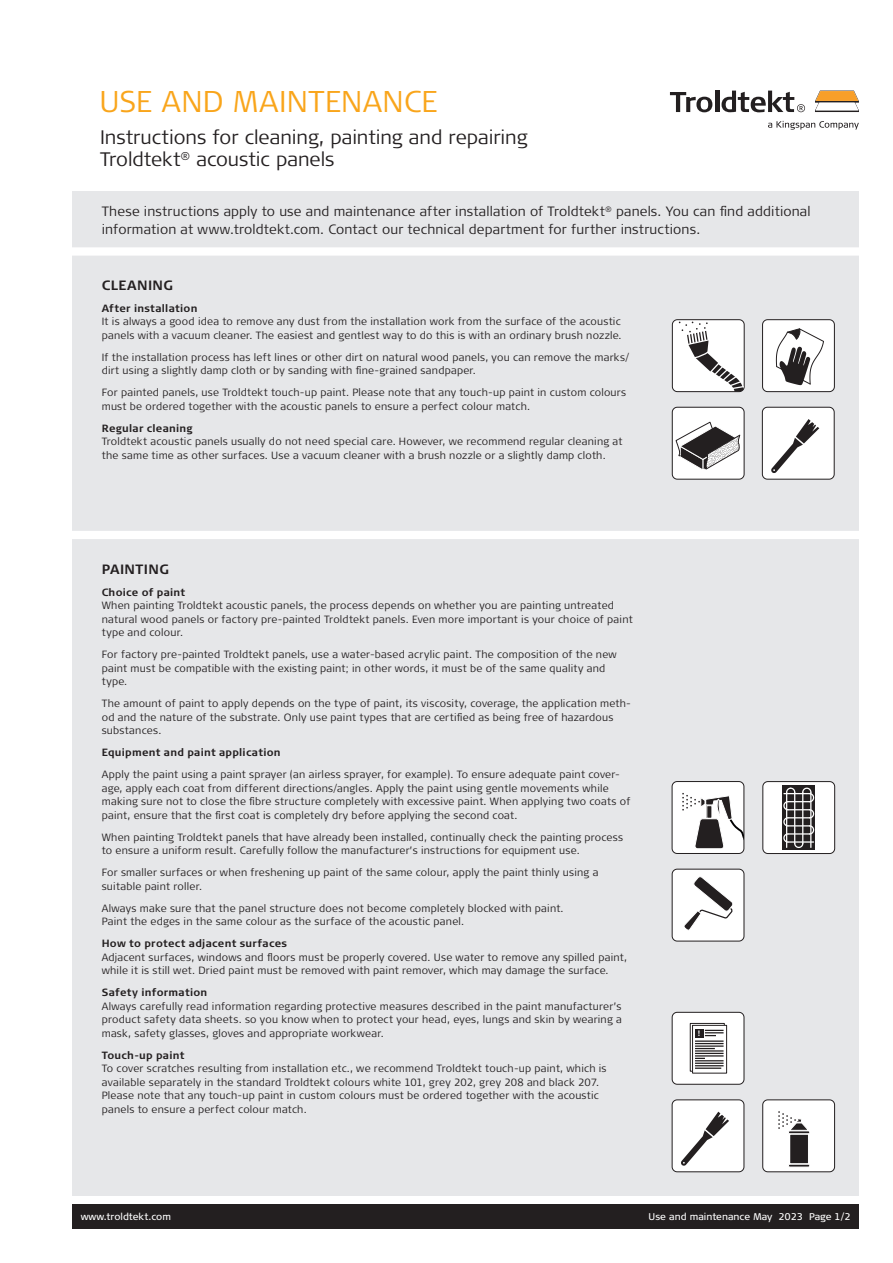
<style>
.page{position:relative;width:893px;height:1263px;background:#fff}
.page>*{position:absolute;margin:0;border:0;box-sizing:border-box;transform-origin:0 0}
.NY_overskrift_20_22{font:300 30px "Signa Pro";letter-spacing:.015em;color:#f9a51b}
.NY_underoverskrift{font:300 19.5px/22.5px "Signa Pro";letter-spacing:-.005em;color:#231f20}
.NY_manchet_9_12{font:300 13.5px "Signa Pro";letter-spacing:.01em;color:#231f20}
.NY_mellemrubrik{font:700 13.5px "Signa Pro";letter-spacing:.03em;color:#231f20}
.NY_brødtekst_7_9{font:300 10.5px/13.5px "Signa Pro";letter-spacing:.02em;color:#231f20}
.NY_mellemrubrik-2{font:300 10.5px/13.5px "Signa Pro";letter-spacing:.02em;color:#231f20}
.NY_underrubrik_7_9{font:700 10.5px "Signa Pro";letter-spacing:.025em;color:#231f20}
.NY_brødtekst_7_9-2{font:700 10.5px "Signa Pro";letter-spacing:.025em;color:#231f20}
.NY_bundtekst_6_5_8{font:9.75px "Signa Pro";color:#fff}
.t1{font:700 7.65px "Arial";color:#fff}
</style>
<div class="page">
<div style="left:72px;top:1204px;width:787px;height:25px;background:#231f20"></div>
<svg style="left:815px;top:91px;width:44px;height:21px"></svg>
<svg style="left:670px;top:92px;width:42px;height:20px"></svg>
<hr style="left:715px;top:91px;width:4px;height:21px;background:#231f20">
<svg style="left:721px;top:91px;width:84px;height:21px"></svg>
<svg style="left:768px;top:121px;width:91px;height:9px"></svg>
<div style="left:72px;top:191px;width:787px;height:1005px;background:#e6e7e9"></div>
<div style="left:0;top:247px;width:893px;height:9px;background:#fff"></div>
<svg style="left:762px;top:319px;width:73px;height:73px;background:#cecdce"></svg>
<svg style="left:672px;top:406px;width:73px;height:74px;background:#c1c0c0"></svg>
<svg style="left:672px;top:319px;width:73px;height:73px;background:#d5d4d4"></svg>
<svg style="left:762px;top:406px;width:73px;height:74px;background:#dedede"></svg>
<svg style="left:671px;top:1099px;width:74px;height:73px;background:#dfdedf"></svg>
<svg style="left:762px;top:1099px;width:73px;height:73px;background:#d7d7d7"></svg>
<svg style="left:671px;top:1011px;width:74px;height:74px;background:#d2d2d2"></svg>
<svg style="left:671px;top:868px;width:74px;height:74px;background:#dbdadb"></svg>
<svg style="left:762px;top:781px;width:73px;height:73px;background:#b2b1b1"></svg>
<svg style="left:671px;top:781px;width:74px;height:73px;background:#cac9c9"></svg>
<div style="left:0;top:531px;width:893px;height:8px;background:#fff"></div>
<p class="NY_overskrift_20_22" style="left:100px;top:81px;width:339px">USE AND MAINTENANCE</p>
<p class="NY_underoverskrift" style="left:100px;top:125px;width:429px">Instructions for cleaning, painting and repairing<br>Troldtekt<sup>®</sup> acoustic panels</p>
<p class="NY_manchet_9_12" style="left:102px;top:202px;width:710px">These instructions apply to use and maintenance after installation of Troldtekt<sup>®</sup> panels. You can find additional</p>
<p class="NY_manchet_9_12" style="left:102px;top:220px;width:600px">information at www.troldtekt.com. Contact our technical department for further instructions.</p>
<p class="NY_mellemrubrik" style="left:102px;top:276px;width:73px">CLEANING</p>
<p class="NY_underrubrik_7_9" style="left:102px;top:301px;width:97px">After installation</p>
<p class="NY_mellemrubrik-2" style="left:102px;top:314px;width:521px">It is always a good idea to remove any dust from the installation work from the surface of the acoustic panels with a vacuum cleaner. The easiest and gentlest way to do this is with an ordinary brush nozzle.</p>
<p class="NY_brødtekst_7_9" style="left:102px;top:350px;width:529px">If the installation process has left lines or other dirt on natural wood panels, you can remove the marks/ dirt using a slightly damp cloth or by sanding with fine-grained sandpaper.</p>
<p class="NY_brødtekst_7_9" style="left:102px;top:385px;width:526px">For painted panels, use Troldtekt touch-up paint. Please note that any touch-up paint in custom colours must be ordered together with the acoustic panels to ensure a perfect colour match.</p>
<p class="NY_underrubrik_7_9" style="left:102px;top:421px;width:92px">Regular cleaning</p>
<p class="NY_brødtekst_7_9" style="left:102px;top:434px;width:522px">Troldtekt acoustic panels usually do not need special care. However, we recommend regular cleaning at the same time as other surfaces. Use a vacuum cleaner with a brush nozzle or a slightly damp cloth.</p>
<p class="NY_mellemrubrik" style="left:102px;top:560px;width:69px">PAINTING</p>
<p class="NY_underrubrik_7_9" style="left:102px;top:585px;width:85px">Choice of paint</p>
<p class="NY_brødtekst_7_9" style="left:102px;top:598px;width:532px">When painting Troldtekt acoustic panels, the process depends on whether you are painting untreated natural wood panels or factory pre-painted Troldtekt panels. Even more important is your choice of paint type and colour.</p>
<p class="NY_brødtekst_7_9" style="left:102px;top:647px;width:516px">For factory pre-painted Troldtekt panels, use a water-based acrylic paint. The composition of the new paint must be compatible with the existing paint; in other words, it must be of the same quality and type.</p>
<p class="NY_brødtekst_7_9" style="left:102px;top:696px;width:531px">The amount of paint to apply depends on the type of paint, its viscosity, coverage, the application meth&shy;od and the nature of the substrate. Only use paint types that are certified as being free of hazardous substances.</p>
<p class="NY_brødtekst_7_9-2" style="left:102px;top:745px;width:180px">Equipment and paint application</p>
<p class="NY_brødtekst_7_9" style="left:102px;top:767px;width:530px">Apply the paint using a paint sprayer (an airless sprayer, for example). To ensure adequate paint cover&shy;age, apply each coat from different directions/angles. Apply the paint using gentle movements while making sure not to close the fibre structure completely with excessive paint. When applying two coats of paint, ensure that the first coat is completely dry before applying the second coat.</p>
<p class="NY_brødtekst_7_9" style="left:102px;top:830px;width:523px">When painting Troldtekt panels that have already been installed, continually check the painting process to ensure a uniform result. Carefully follow the manufacturer’s instructions for equipment use.</p>
<p class="NY_brødtekst_7_9" style="left:102px;top:865px;width:498px">For smaller surfaces or when freshening up paint of the same colour, apply the paint thinly using a suitable paint roller.</p>
<p class="NY_brødtekst_7_9" style="left:102px;top:901px;width:463px">Always make sure that the panel structure does not become completely blocked with paint.<br>Paint the edges in the same colour as the surface of the acoustic panel.</p>
<p class="NY_underrubrik_7_9" style="left:102px;top:936px;width:187px">How to protect adjacent surfaces</p>
<p class="NY_brødtekst_7_9" style="left:102px;top:950px;width:527px">Adjacent surfaces, windows and floors must be properly covered. Use water to remove any spilled paint, while it is still wet. Dried paint must be removed with paint remover, which may damage the surface.</p>
<p class="NY_underrubrik_7_9" style="left:102px;top:985px;width:107px">Safety information</p>
<p class="NY_brødtekst_7_9" style="left:102px;top:999px;width:522px;text-align:justify">Always carefully read information regarding protective measures described in the paint manufacturer’s product safety data sheets. so you know when to protect your head, eyes, lungs and skin by wearing a mask, safety glasses, gloves and appropriate workwear.</p>
<p class="NY_underrubrik_7_9" style="left:102px;top:1048px;width:84px">Touch-up paint</p>
<p class="NY_brødtekst_7_9" style="left:102px;top:1061px;width:506px">To cover scratches resulting from installation etc., we recommend Troldtekt touch-up paint, which is available separately in the standard Troldtekt colours white 101, grey 202, grey 208 and black 207.<br>Please note that any touch-up paint in custom colours must be ordered together with the acoustic panels to ensure a perfect colour match.</p>
<p class="t1" style="left:698px;top:1028px;width:4px">!</p>
<p class="NY_bundtekst_6_5_8" style="left:81px;top:1209px;width:92px">www.troldtekt.com</p>
<p class="NY_bundtekst_6_5_8" style="left:649px;top:1209px;width:203px">Use and maintenance May 2023 Page 1/2</p>
</div>
